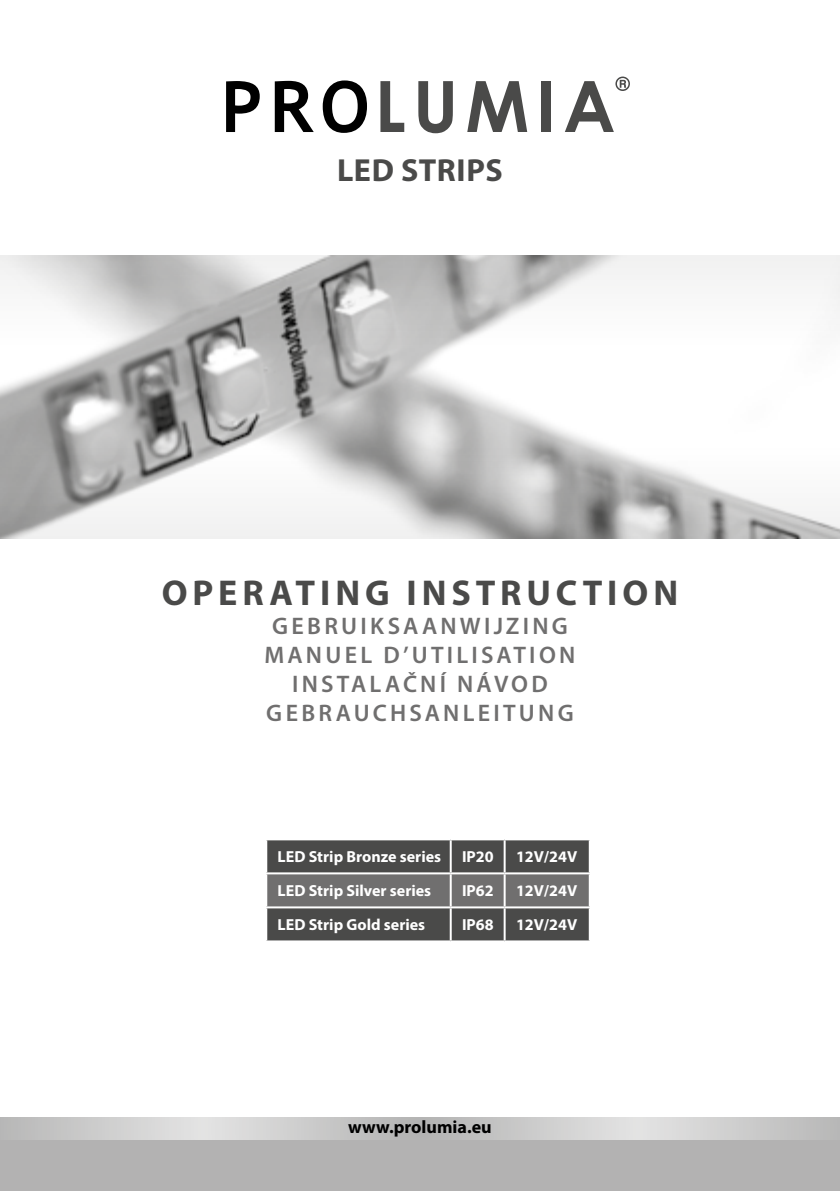
<style>
.page{position:relative;width:840px;height:1191px;background:#fff}
.page>*{position:absolute;margin:0;border:0;box-sizing:border-box;transform-origin:0 0}
.t1{font:700 36px "Myriad Pro";letter-spacing:.135em;color:#4a4a49}
.t2{font:700 32px "Myriad Pro";letter-spacing:.015em;color:#4a4a49}
.t3{font:600 24px/28.8px "Myriad Pro";letter-spacing:.135em;color:#706f6f;text-align:center}
.t4{font:700 18px "Myriad Pro";color:#000}
.t5{font:700 16px "Myriad Pro";color:#fff}
</style>
<div class="page">
<svg style="left:0;top:255px;width:839px;height:284px"></svg>
<div style="left:0;top:1140px;width:839px;height:51px;background:#b3b2b2"></div>
<svg style="left:0;top:1117px;width:839px;height:23px;background:#cccccb"></svg>
<svg style="left:267px;top:840px;width:321px;height:100px;background:#595958"></svg>
<hr style="left:449px;top:840px;width:2px;height:32px;background:#fff">
<hr style="left:503px;top:840px;width:2px;height:32px;background:#fff">
<hr style="left:265px;top:872px;width:185px;height:2px;background:#fff">
<hr style="left:450px;top:872px;width:54px;height:2px;background:#fff">
<hr style="left:449px;top:874px;width:2px;height:32px;background:#fff">
<hr style="left:504px;top:872px;width:86px;height:2px;background:#fff">
<hr style="left:503px;top:874px;width:2px;height:32px;background:#fff">
<hr style="left:265px;top:906px;width:185px;height:2px;background:#fff">
<hr style="left:450px;top:906px;width:54px;height:2px;background:#fff">
<hr style="left:449px;top:908px;width:2px;height:32px;background:#fff">
<hr style="left:504px;top:906px;width:86px;height:2px;background:#fff">
<hr style="left:503px;top:908px;width:2px;height:32px;background:#fff">
<svg style="left:380px;top:81px;width:24px;height:51px"></svg>
<svg style="left:418px;top:81px;width:34px;height:52px"></svg>
<svg style="left:467px;top:81px;width:60px;height:51px"></svg>
<div style="left:541px;top:81px;width:9px;height:51px;background:#4a4a49"></div>
<svg style="left:565px;top:77px;width:64px;height:55px"></svg>
<svg style="left:226px;top:81px;width:33px;height:51px"></svg>
<svg style="left:274px;top:81px;width:39px;height:51px"></svg>
<svg style="left:322px;top:80px;width:45px;height:53px"></svg>
<h2 class="t2" style="left:337px;top:149px;width:167px">LED STRIPS</h2>
<h1 class="t1" style="left:162px;top:570px;width:517px">OPERATING INSTRUCTION</h1>
<h3 class="t3" style="left:264px;top:611px;width:312px">GEBRUIKSAANWIJZING<br>MANUEL D’UTILISATION<br>INSTALAČNÍ NÁVOD<br>GEBRAUCHSANLEITUNG</h3>
<p class="t5" style="left:277px;top:846px;width:165px">LED Strip Bronze series</p>
<p class="t5" style="left:462px;top:846px;width:33px">IP20</p>
<p class="t5" style="left:515px;top:846px;width:63px">12V/24V</p>
<p class="t5" style="left:277px;top:880px;width:155px">LED Strip Silver series</p>
<p class="t5" style="left:462px;top:880px;width:33px">IP62</p>
<p class="t5" style="left:515px;top:880px;width:63px">12V/24V</p>
<p class="t5" style="left:277px;top:914px;width:149px">LED Strip Gold series</p>
<p class="t5" style="left:462px;top:914px;width:33px">IP68</p>
<p class="t5" style="left:515px;top:914px;width:63px">12V/24V</p>
<p class="t4" style="left:348px;top:1115px;width:145px">www.prolumia.eu</p>
</div>
